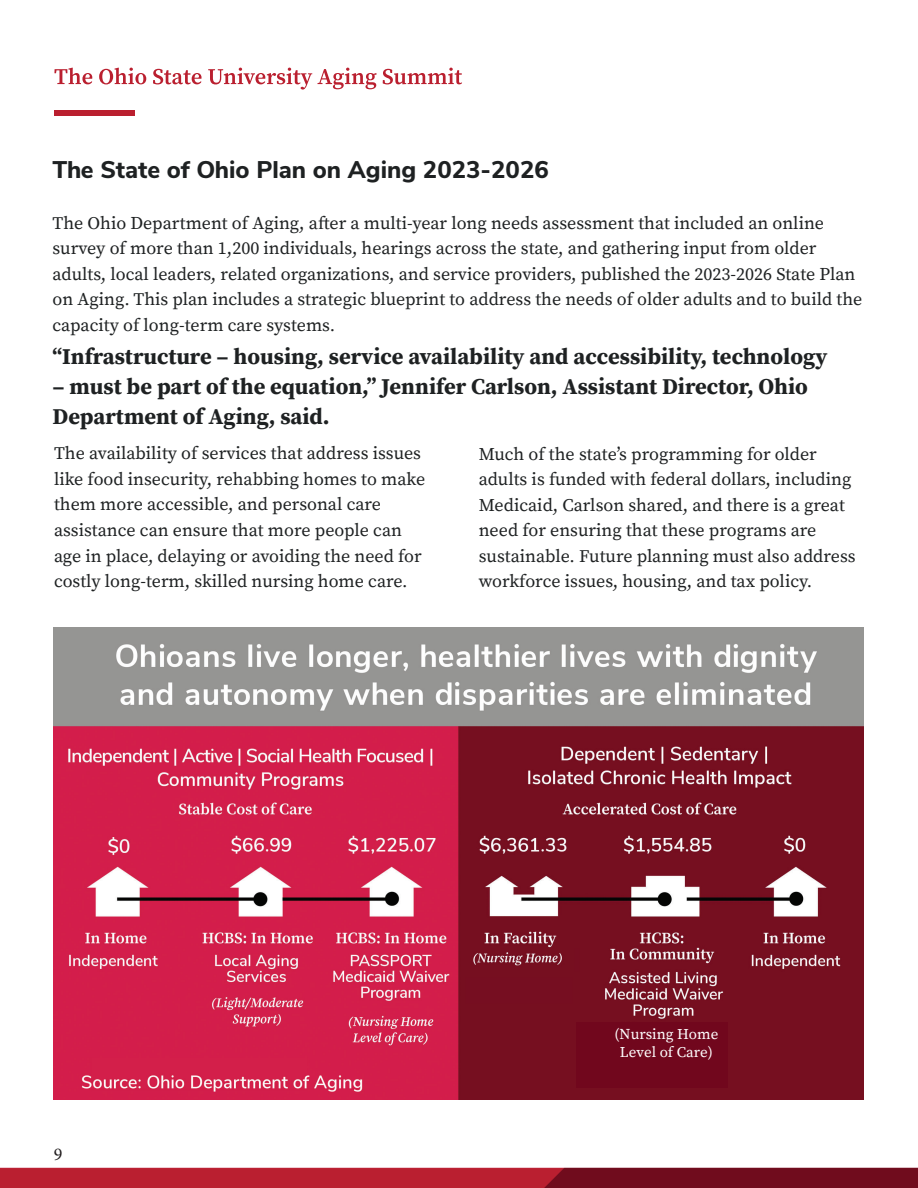
<style>
.page{position:relative;width:918px;height:1188px;background:#fff}
.page>*{position:absolute;margin:0;border:0;box-sizing:border-box;transform-origin:0 0}
.t1{font:700 81px "Buckeye Sans 2";color:#ba1f2f}
.t2{font:800 24px "Buckeye Sans 2";color:#1e2122}
.t3{font:700 22.5px/30px "Buckeye Serif 2";color:#1e2122}
.t4{font:18px/25.5px "Buckeye Serif 2";color:#1e2122}
.t5{font:18px "Minion Pro";color:#231f20}
.t6{font:15px/18px "Buckeye Serif 2";color:#fff;text-align:center}
</style>
<div class="page">
<img style="left:0;top:67px;width:918px;height:1121px">
<img style="left:54px;top:68px;width:408px;height:22px">
<img style="left:54px;top:627px;width:810px;height:473px">
<div style="left:576px;top:1022px;width:151px;height:66px;background:#71071d"></div>
<h1 class="t1" style="left:54px;top:56px;width:82px">—</h1>
<h3 class="t2" style="left:52px;top:154px;width:498px">The State of Ohio Plan on Aging 2023-2026</h3>
<p class="t4" style="left:52px;top:211px;width:811px">The Ohio Department of Aging, after a multi-year long needs assessment that included an online survey of more than 1,200 individuals, hearings across the state, and gathering input from older adults, local leaders, related organizations, and service providers, published the 2023-2026 State Plan on Aging. This plan includes a strategic blueprint to address the needs of older adults and to build the capacity of long-term care systems.</p>
<p class="t3" style="left:52px;top:342px;width:777px">“Infrastructure – housing, service availability and accessibility, technology</p>
<p class="t3" style="left:52px;top:372px;width:757px">– must be part of the equation,” Jennifer Carlson, Assistant Director, Ohio<br>Department of Aging, said.</p>
<p class="t4" style="left:54px;top:441px;width:373px">The availability of services that address issues like food insecurity, rehabbing homes to make them more accessible, and personal care assistance can ensure that more people can age in place, delaying or avoiding the need for costly long-term, skilled nursing home care.</p>
<p class="t4" style="left:479px;top:442px;width:378px">Much of the state’s programming for older adults is funded with federal dollars, including Medicaid, Carlson shared, and there is a great need for ensuring that these programs are sustainable. Future planning must also address workforce issues, housing, and tax policy.</p>
<p class="t5" style="left:54px;top:1142px;width:10px">9</p>
<p class="t6" style="left:615px;top:1025px;width:105px">(Nursing Home<br>Level of Care)</p>
</div>
